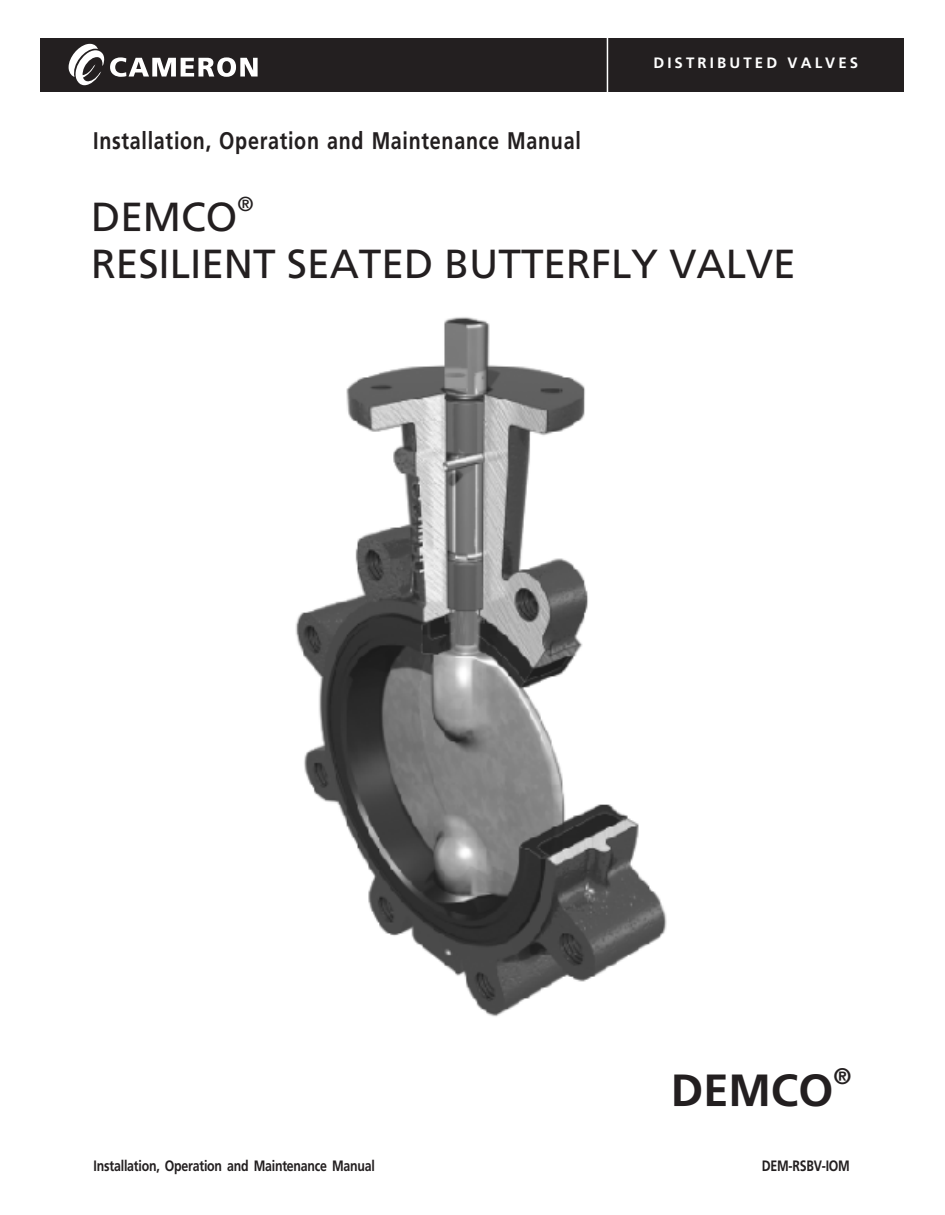
<style>
.page{position:relative;width:945px;height:1215px;background:#fff}
.page>*{position:absolute;margin:0;border:0;box-sizing:border-box;transform-origin:0 0}
.t1{font:700 45px "Frutiger";color:#231f20}
.t2{font:40.5px/47px "Frutiger Roman";color:#231f20}
.t3{font:700 24px "Frutiger";letter-spacing:.035em;color:#231f20;scale:.82 1}
.t4{font:700 22.5px "Frutiger";color:#231f20}
.t5{font:20.25px "Frutiger Roman";color:#231f20}
.t6{font:700 15px "Frutiger";letter-spacing:-.015em;color:#231f20;scale:.82 1}
.t7{font:700 15px "Frutiger";letter-spacing:.21em;color:#fff}
</style>
<div class="page">
<div style="left:40px;top:38px;width:864px;height:54px;background:#231f20"></div>
<hr style="left:607px;top:34px;width:1px;height:59px;background:#fff">
<svg style="left:68px;top:44px;width:190px;height:41px"></svg>
<img style="left:295px;top:317px;width:372px;height:700px">
<h3 class="t3" style="left:93px;top:126px;width:596px">Installation, Operation and Maintenance Manual</h3>
<p class="t7" style="left:653px;top:54px;width:206px">DISTRIBUTED VALVES</p>
<h3 class="t5" style="left:237px;top:192px;width:18px">®</h3>
<h2 class="t2" style="left:91px;top:193px;width:706px">DEMCO<br>RESILIENT SEATED BUTTERFLY VALVE</h2>
<h3 class="t4" style="left:833px;top:1063px;width:19px">®</h3>
<h1 class="t1" style="left:671px;top:1064px;width:164px">DEMCO</h1>
<p class="t6" style="left:94px;top:1157px;width:345px">Installation, Operation and Maintenance Manual</p>
<p class="t6" style="left:762px;top:1157px;width:109px">DEM-RSBV-IOM</p>
</div>
